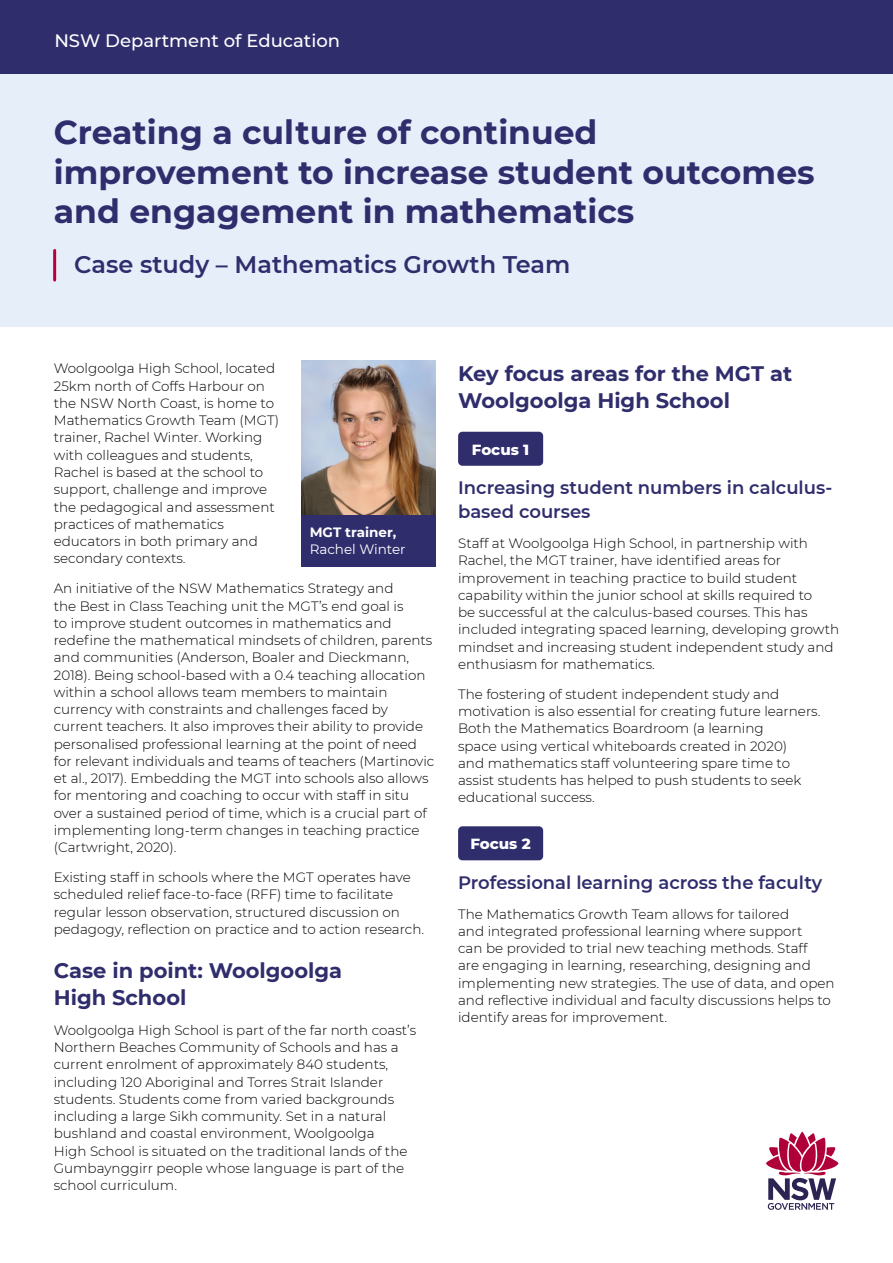
<style>
.page{position:relative;width:893px;height:1263px;background:#fff}
.page>*{position:absolute;margin:0;border:0;box-sizing:border-box;transform-origin:0 0}
.Heading_1{font:700 33px/39.6px "Montserrat";color:#302d6d}
.Subheading{font:600 24px "Montserrat";color:#302d6d}
.Body_Heading{font:700 21px/27px "Montserrat";color:#302d6d}
.Body_Heading_2{font:600 18px/24px "Montserrat";color:#302d6d}
.t1{font:500 18px "Montserrat";color:#fff}
.Body_Heading_2B{font:800 15px "Montserrat";color:#fff}
.t2{font:300 13.5px/17.2px "Montserrat";color:#000}
.t3{font:13.5px/17.2px "Montserrat";color:#fff}
.s1{font-weight:700}
</style>
<div class="page">
<div style="left:0;top:30px;width:893px;height:296px;background:#e6eef9"></div>
<svg style="left:766px;top:1131px;width:73px;height:79px"></svg>
<div style="left:458px;top:432px;width:85px;height:34px;background:#302d6d;border-radius:4px"></div>
<div style="left:458px;top:826px;width:85px;height:34px;background:#302d6d;border-radius:4px"></div>
<hr style="left:53px;top:250px;width:3px;height:30px;background:#ba003b">
<div style="left:0;top:0;width:893px;height:74px;background:#302d6d"></div>
<img style="left:301px;top:360px;width:134px;height:156px">
<div style="left:301px;top:516px;width:134px;height:51px;background:#302d6d"></div>
<p class="t1" style="left:54px;top:28px;width:287px">NSW Department of Education</p>
<h1 class="Heading_1" style="left:54px;top:111px;width:762px">Creating a culture of continued improvement to increase student outcomes and engagement in mathematics</h1>
<h2 class="Subheading" style="left:74px;top:248px;width:498px">Case study – Mathematics Growth Team</h2>
<p class="t2" style="left:54px;top:360px;width:227px">Woolgoolga High School, located<br>25km north of Coffs Harbour on the NSW North Coast, is home to<br>Mathematics Growth Team (MGT) trainer, Rachel Winter. Working with colleagues and students,<br>Rachel is based at the school to support, challenge and improve the pedagogical and assessment practices of mathematics educators in both primary and secondary contexts.</p>
<p class="t2" style="left:54px;top:579px;width:382px">An initiative of the NSW Mathematics Strategy and<br>the Best in Class Teaching unit the MGT’s end goal is<br>to improve student outcomes in mathematics and redefine the mathematical mindsets of children, parents and communities (Anderson, Boaler and Dieckmann, 2018). Being school-based with a 0.4 teaching allocation within a school allows team members to maintain currency with constraints and challenges faced by current teachers. It also improves their ability to provide personalised professional learning at the point of need for relevant individuals and teams of teachers (Martinovic et al., 2017). Embedding the MGT into schools also allows for mentoring and coaching to occur with staff in situ over a sustained period of time, which is a crucial part of implementing long-term changes in teaching practice (Cartwright, 2020).</p>
<p class="t2" style="left:54px;top:868px;width:372px">Existing staff in schools where the MGT operates have scheduled relief face-to-face (RFF) time to facilitate regular lesson observation, structured discussion on pedagogy, reflection on practice and to action research.</p>
<h3 class="Body_Heading" style="left:54px;top:956px;width:290px">Case in point: Woolgoolga<br>High School</h3>
<p class="t2" style="left:54px;top:1021px;width:364px">Woolgoolga High School is part of the far north coast’s Northern Beaches Community of Schools and has a current enrolment of approximately 840 students, including 120 Aboriginal and Torres Strait Islander students. Students come from varied backgrounds including a large Sikh community. Set in a natural bushland and coastal environment, Woolgoolga<br>High School is situated on the traditional lands of the Gumbaynggirr people whose language is part of the school curriculum.</p>
<p class="t3" style="left:310px;top:523px;width:97px"><span class="s1">MGT trainer,<br></span>Rachel Winter</p>
<h3 class="Body_Heading" style="left:458px;top:359px;width:336px">Key focus areas for the MGT at<br>Woolgoolga High School</h3>
<p class="Body_Heading_2B" style="left:472px;top:438px;width:59px">Focus 1</p>
<h4 class="Body_Heading_2" style="left:458px;top:475px;width:376px">Increasing student numbers in calculus&shy;based courses</h4>
<p class="t2" style="left:458px;top:534px;width:383px">Staff at Woolgoolga High School, in partnership with Rachel, the MGT trainer, have identified areas for improvement in teaching practice to build student capability within the junior school at skills required to<br>be successful at the calculus-based courses. This has included integrating spaced learning, developing growth mindset and increasing student independent study and enthusiasm for mathematics.</p>
<p class="t2" style="left:458px;top:685px;width:364px">The fostering of student independent study and motivation is also essential for creating future learners.<br>Both the Mathematics Boardroom (a learning<br>space using vertical whiteboards created in 2020)<br>and mathematics staff volunteering spare time to assist students has helped to push students to seek educational success.</p>
<p class="Body_Heading_2B" style="left:470px;top:833px;width:62px">Focus 2</p>
<h4 class="Body_Heading_2" style="left:458px;top:869px;width:366px">Professional learning across the faculty</h4>
<p class="t2" style="left:458px;top:905px;width:378px">The Mathematics Growth Team allows for tailored<br>and integrated professional learning where support<br>can be provided to trial new teaching methods. Staff<br>are engaging in learning, researching, designing and implementing new strategies. The use of data, and open and reflective individual and faculty discussions helps to identify areas for improvement.</p>
</div>
